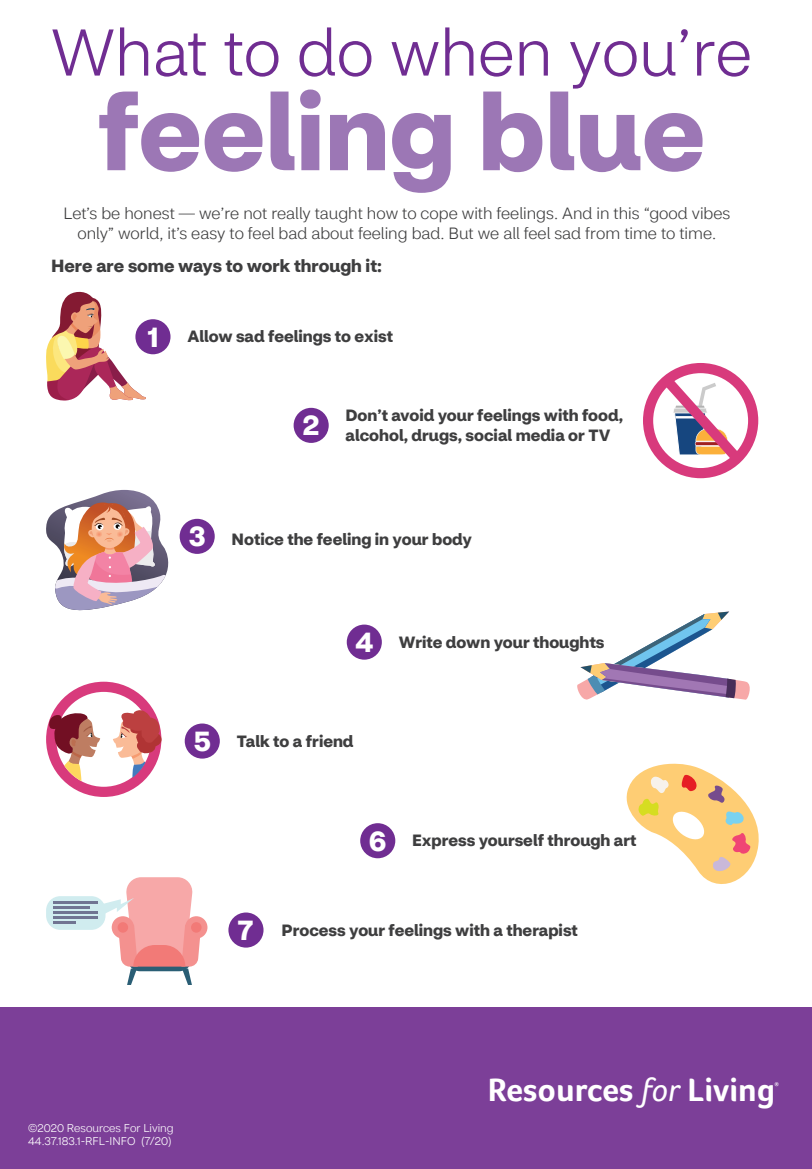
<style>
.page{position:relative;width:812px;height:1169px;background:#fff}
.page>*{position:absolute;margin:0;border:0;box-sizing:border-box;transform-origin:0 0}
.t1{font:700 106.25px "CVS Health Sans";color:#9c77b5}
.t2{font:300 65px "CVS Health Sans";color:#702d92}
.t3{font:700 33.25px "Foco";color:#fff}
.t4{font:700 28.12px "CVS Health Sans";color:#fff}
.t5{font:700 17.5px "CVS Health Sans";color:#3e3e3f}
.t6{font:700 16.25px/19.5px "CVS Health Sans";color:#3e3e3f}
.t7{font:300 16.25px/19.5px "CVS Health Sans";color:#3e3e3f;text-align:center}
.t8{font:300 11.25px/12.5px "CVS Health Sans";color:#fff}
.t9{font:700 5.5px "Foco";color:#fff}
.s1{font-weight:400;font-style:italic}
</style>
<div class="page">
<div style="left:0;top:1006px;width:811px;height:162px;background:#7c3f98"></div>
<div style="left:135px;top:319px;width:35px;height:35px;background:#702d92;border-radius:50%"></div>
<div style="left:293px;top:408px;width:35px;height:35px;background:#702d92;border-radius:50%"></div>
<div style="left:360px;top:823px;width:35px;height:35px;background:#702d92;border-radius:50%"></div>
<svg style="left:626px;top:763px;width:133px;height:121px"></svg>
<div style="left:185px;top:723px;width:35px;height:35px;background:#702d92;border-radius:50%"></div>
<div style="left:46px;top:681px;width:115px;height:115px;background:#d83a7c;border-radius:50%"></div>
<div style="left:56px;top:691px;width:95px;height:95px;background:#fff;border-radius:50%"></div>
<svg style="left:113px;top:709px;width:49px;height:68px"></svg>
<svg style="left:48px;top:712px;width:52px;height:69px"></svg>
<div style="left:179px;top:518px;width:36px;height:36px;background:#702d92;border-radius:50%"></div>
<svg style="left:46px;top:490px;width:123px;height:121px"></svg>
<div style="left:228px;top:912px;width:35px;height:35px;background:#702d92;border-radius:50%"></div>
<div style="left:185px;top:916px;width:22px;height:22px;background:#f4918f;border-radius:50%"></div>
<div style="left:46px;top:896px;width:59px;height:33px;background:#d0ecef;border-radius:14px"></div>
<svg style="left:101px;top:877px;width:100px;height:107px"></svg>
<hr style="left:53px;top:901px;width:44px;height:2px;background:#707492">
<hr style="left:53px;top:906px;width:37px;height:2px;background:#707492">
<hr style="left:53px;top:911px;width:44px;height:3px;background:#707492">
<hr style="left:53px;top:916px;width:44px;height:3px;background:#707492">
<hr style="left:53px;top:921px;width:22px;height:3px;background:#707492">
<svg style="left:46px;top:291px;width:100px;height:110px"></svg>
<div style="left:346px;top:624px;width:35px;height:35px;background:#702d92;border-radius:50%"></div>
<div style="left:642px;top:363px;width:116px;height:115px;background:#d83a7c;border-radius:50%"></div>
<svg style="left:652px;top:366px;width:98px;height:106px"></svg>
<svg style="left:577px;top:611px;width:173px;height:89px"></svg>
<h1 class="t2" style="left:51px;top:14px;width:702px">What to do when you’re</h1>
<h1 class="t1" style="left:98px;top:66px;width:608px">feeling blue</h1>
<p class="t7" style="left:63px;top:204px;width:668px">Let’s be honest — we’re not really taught how to cope with feelings. And in this “good vibes only” world, it’s easy to feel bad about feeling bad. But we all feel sad from time to time.</p>
<p class="t5" style="left:51px;top:255px;width:332px">Here are some ways to work through it:</p>
<p class="t4" style="left:147px;top:319px;width:14px">1</p>
<p class="t6" style="left:187px;top:327px;width:207px">Allow sad feelings to exist</p>
<p class="t4" style="left:303px;top:408px;width:18px">2</p>
<p class="t6" style="left:345px;top:406px;width:279px">Don’t avoid your feelings with food, alcohol, drugs, social media or TV</p>
<p class="t4" style="left:189px;top:518px;width:18px">3</p>
<p class="t6" style="left:231px;top:529px;width:242px">Notice the feeling in your body</p>
<p class="t4" style="left:355px;top:624px;width:19px">4</p>
<p class="t6" style="left:398px;top:632px;width:207px">Write down your thoughts</p>
<p class="t4" style="left:194px;top:723px;width:19px">5</p>
<p class="t6" style="left:236px;top:731px;width:118px">Talk to a friend</p>
<p class="t4" style="left:369px;top:823px;width:19px">6</p>
<p class="t6" style="left:412px;top:830px;width:226px">Express yourself through art</p>
<p class="t4" style="left:237px;top:912px;width:18px">7</p>
<p class="t6" style="left:281px;top:920px;width:297px">Process your feelings with a therapist</p>
<p class="t8" style="left:28px;top:1122px;width:147px">©2020 Resources For Living<br>44.37.183.1-RFL-INFO (7/20)</p>
<p class="t3" style="left:487px;top:1070px;width:289px">Resources <span class="s1">for</span> Living</p>
<p class="t9" style="left:774px;top:1081px;width:6px">®</p>
</div>
